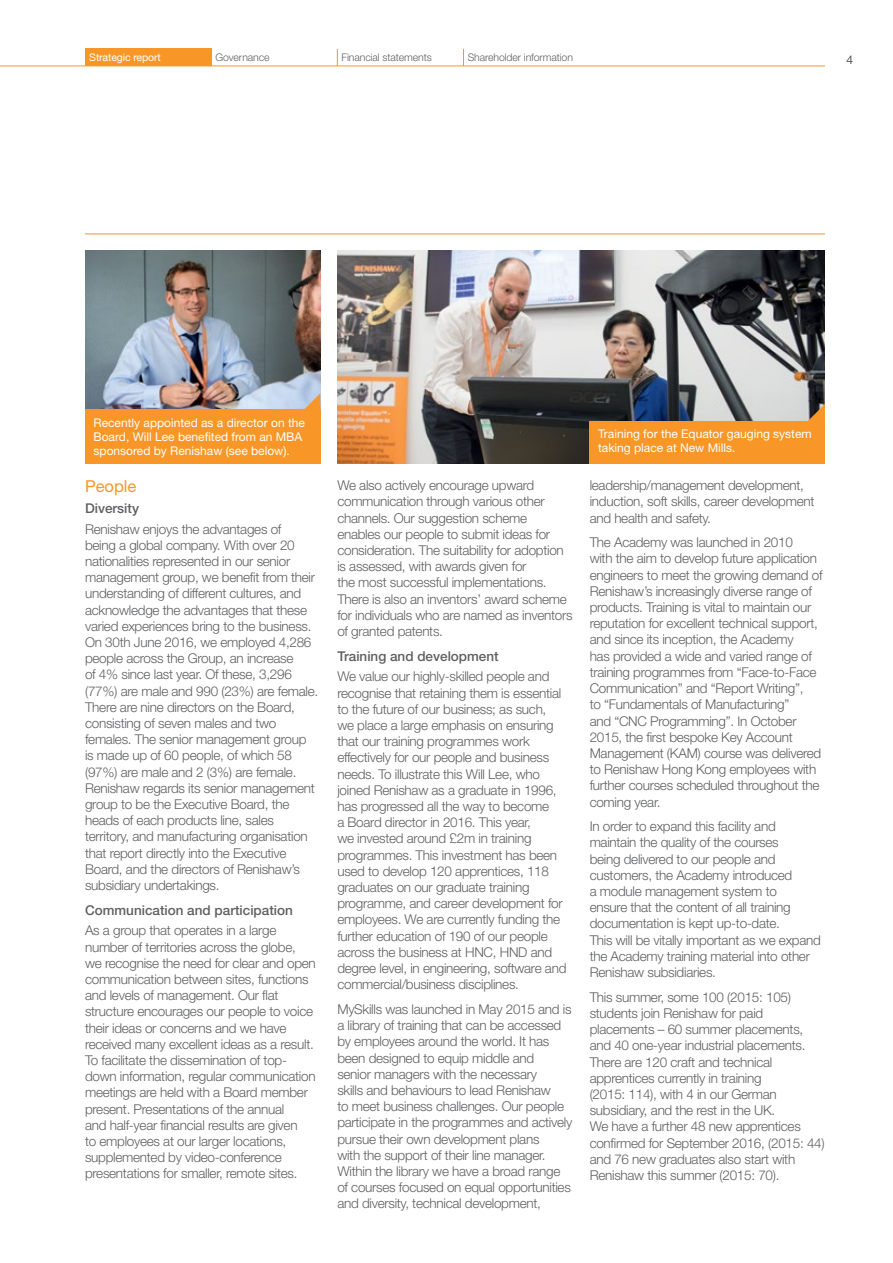
<style>
.page{position:relative;width:893px;height:1263px;background:#fff}
.page>*{position:absolute;margin:0;border:0;box-sizing:border-box;transform-origin:0 0}
.t1{font:16.5px "Helvetica Neue LT Std";color:#f89728}
.t2{font:300 13.5px/16.2px "Helvetica Neue LT Std";letter-spacing:-.02em;color:#5f6062}
.t3{font:500 13.5px "Helvetica Neue LT Std";color:#5f6062}
.t4{font:12px/14.2px "Helvetica Neue LT Std";color:#fff}
.t5{font:12px "Helvetica";color:#5f6062}
.t6{font:300 10.5px "Helvetica Neue LT Std";letter-spacing:-.01em;color:#5f6062}
.t7{font:10.5px "Helvetica Neue LT Std";letter-spacing:-.01em;color:#fff}
</style>
<div class="page">
<img style="left:85px;top:251px;width:235px;height:158px">
<img style="left:337px;top:251px;width:488px;height:212px">
<div style="left:85px;top:409px;width:235px;height:54px;background:#f89728"></div>
<svg style="left:303px;top:393px;width:17px;height:16px"></svg>
<div style="left:590px;top:421px;width:235px;height:42px;background:#f89728"></div>
<svg style="left:808px;top:404px;width:17px;height:17px"></svg>
<div style="left:85px;top:49px;width:126px;height:17px;background:#f89728"></div>
<hr style="left:0;top:66px;width:825px;height:1px;background:#f89728">
<svg style="left:337px;top:49px;width:1px;height:17px"></svg>
<svg style="left:463px;top:49px;width:1px;height:17px"></svg>
<hr style="left:85px;top:233px;width:740px;height:1px;background:#f89728">
<p class="t7" style="left:89px;top:51px;width:73px">Strategic report</p>
<p class="t6" style="left:215px;top:51px;width:56px">Governance</p>
<p class="t6" style="left:342px;top:51px;width:92px">Financial statements</p>
<p class="t6" style="left:468px;top:51px;width:107px">Shareholder information</p>
<p class="t5" style="left:846px;top:52px;width:8px">4</p>
<p class="t4" style="left:94px;top:415px;width:213px">Recently appointed as a director on the<br>Board, Will Lee benefited from an MBA sponsored by Renishaw (see below).</p>
<p class="t4" style="left:598px;top:426px;width:215px">Training for the Equator gauging system taking place at New Mills.</p>
<p class="t1" style="left:85px;top:477px;width:53px">People</p>
<p class="t3" style="left:85px;top:500px;width:56px">Diversity</p>
<p class="t2" style="left:85px;top:520px;width:235px">Renishaw enjoys the advantages of<br>being a global company. With over 20 nationalities represented in our senior management group, we benefit from their understanding of different cultures, and acknowledge the advantages that these varied experiences bring to the business.<br>On 30th June 2016, we employed 4,286 people across the Group, an increase<br>of 4% since last year. Of these, 3,296 (77%) are male and 990 (23%) are female.<br>There are nine directors on the Board, consisting of seven males and two females. The senior management group is made up of 60 people, of which 58 (97%) are male and 2 (3%) are female.<br>Renishaw regards its senior management group to be the Executive Board, the heads of each products line, sales territory, and manufacturing organisation that report directly into the Executive Board, and the directors of Renishaw’s subsidiary undertakings.</p>
<p class="t3" style="left:85px;top:902px;width:209px">Communication and participation</p>
<p class="t2" style="left:85px;top:922px;width:232px">As a group that operates in a large number of territories across the globe, we recognise the need for clear and open communication between sites, functions and levels of management. Our flat structure encourages our people to voice their ideas or concerns and we have received many excellent ideas as a result.<br>To facilitate the dissemination of top&shy;down information, regular communication meetings are held with a Board member present. Presentations of the annual<br>and half-year financial results are given<br>to employees at our larger locations, supplemented by video-conference presentations for smaller, remote sites.</p>
<p class="t2" style="left:590px;top:477px;width:226px">leadership/management development, induction, soft skills, career development and health and safety.</p>
<p class="t2" style="left:590px;top:534px;width:234px">The Academy was launched in 2010<br>with the aim to develop future application engineers to meet the growing demand of Renishaw’s increasingly diverse range of products. Training is vital to maintain our reputation for excellent technical support, and since its inception, the Academy<br>has provided a wide and varied range of training programmes from “Face-to-Face Communication” and “Report Writing”,<br>to “Fundamentals of Manufacturing”<br>and “CNC Programming”. In October 2015, the first bespoke Key Account Management (KAM) course was delivered to Renishaw Hong Kong employees with further courses scheduled throughout the coming year.</p>
<p class="t2" style="left:590px;top:818px;width:233px">In order to expand this facility and maintain the quality of the courses<br>being delivered to our people and customers, the Academy introduced<br>a module management system to<br>ensure that the content of all training documentation is kept up-to-date.<br>This will be vitally important as we expand the Academy training material into other Renishaw subsidiaries.</p>
<p class="t2" style="left:590px;top:988px;width:237px">This summer, some 100 (2015: 105) students join Renishaw for paid placements – 60 summer placements, and 40 one-year industrial placements.<br>There are 120 craft and technical apprentices currently in training<br>(2015: 114), with 4 in our German subsidiary, and the rest in the UK.<br>We have a further 48 new apprentices confirmed for September 2016, (2015: 44) and 76 new graduates also start with Renishaw this summer (2015: 70).</p>
<p class="t2" style="left:337px;top:477px;width:237px">We also actively encourage upward communication through various other channels. Our suggestion scheme enables our people to submit ideas for consideration. The suitability for adoption is assessed, with awards given for<br>the most successful implementations.<br>There is also an inventors’ award scheme for individuals who are named as inventors of granted patents.</p>
<p class="t3" style="left:337px;top:648px;width:163px">Training and development</p>
<p class="t2" style="left:337px;top:668px;width:231px">We value our highly-skilled people and recognise that retaining them is essential to the future of our business; as such, we place a large emphasis on ensuring that our training programmes work effectively for our people and business needs. To illustrate this Will Lee, who joined Renishaw as a graduate in 1996, has progressed all the way to become<br>a Board director in 2016. This year,<br>we invested around £2m in training programmes. This investment has been used to develop 120 apprentices, 118 graduates on our graduate training programme, and career development for employees. We are currently funding the further education of 190 of our people across the business at HNC, HND and degree level, in engineering, software and commercial/business disciplines.</p>
<p class="t2" style="left:337px;top:1001px;width:236px">MySkills was launched in May 2015 and is a library of training that can be accessed by employees around the world. It has been designed to equip middle and<br>senior managers with the necessary<br>skills and behaviours to lead Renishaw<br>to meet business challenges. Our people participate in the programmes and actively pursue their own development plans<br>with the support of their line manager.<br>Within the library we have a broad range of courses focused on equal opportunities and diversity, technical development,</p>
</div>
